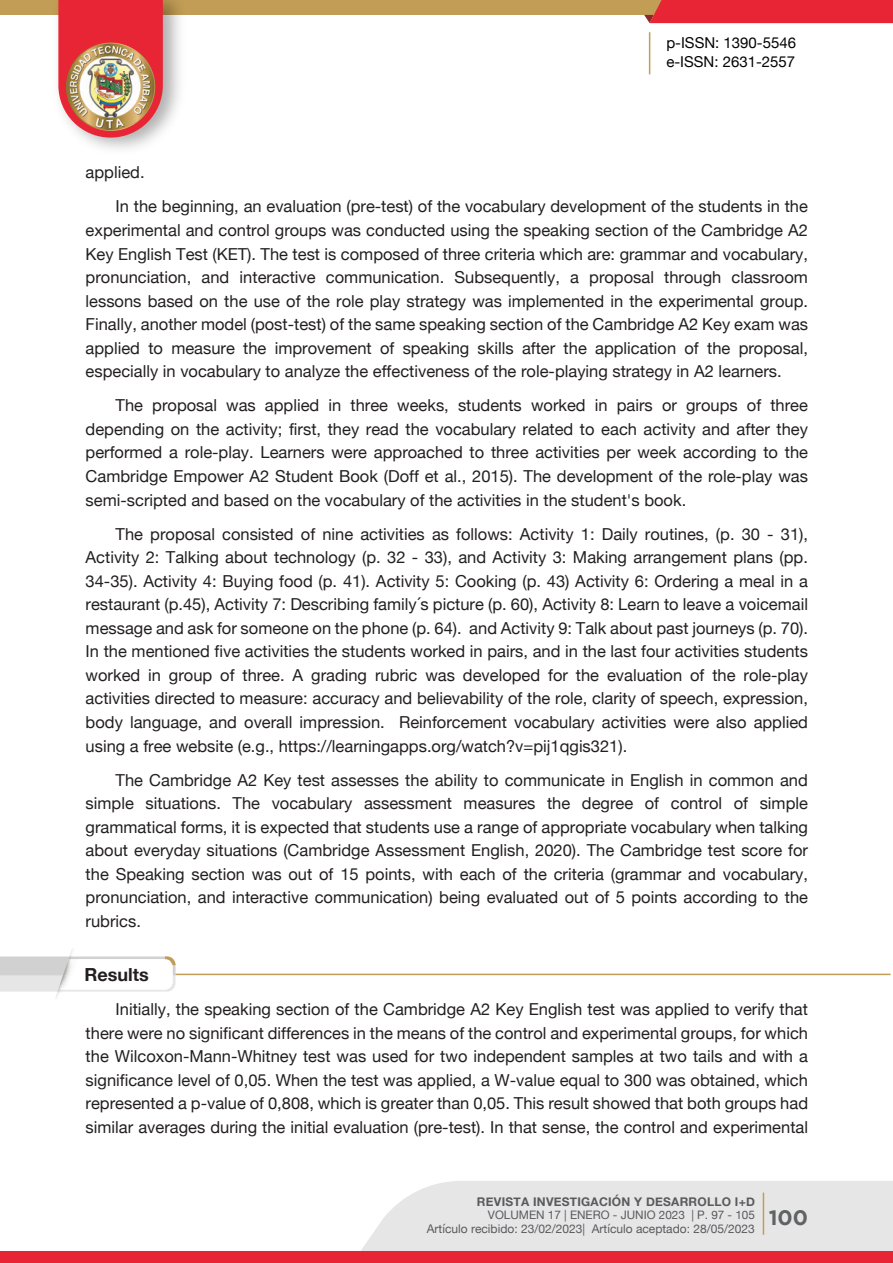
<style>
.page{position:relative;width:893px;height:1263px;background:#fff}
.page>*{position:absolute;margin:0;border:0;box-sizing:border-box;transform-origin:0 0}
.t1{font:700 20.85px "Gotham";color:#606364}
.t2{font:700 18px "Helvetica Neue";color:#231f20}
.t3{font:16.5px/23.5px "Helvetica Neue";color:#231f20;text-align:justify}
.t4{font:15px/18.6px "Helvetica Neue";color:#030303}
.t5{font:12px "Helvetica Neue";color:#595a5c}
.t6{font:700 12px "Helvetica Neue";letter-spacing:.02em;color:#595a5c}
.t7{font:11.7px "Helvetica Neue";color:#595a5c}
</style>
<div class="page">
<div style="left:0;top:0;width:893px;height:15px;background:#c19d55"></div>
<img style="left:58px;top:0;width:105px;height:138px">
<div style="left:644px;top:0;width:249px;height:23px;background:#e72535"></div>
<hr style="left:649px;top:32px;width:1px;height:42px;background:#c19d55">
<div style="left:361px;top:1181px;width:532px;height:70px;background:#e6e6e7"></div>
<div style="left:0;top:1251px;width:893px;height:12px;background:#e72535"></div>
<hr style="left:763px;top:1192px;width:1px;height:43px;background:#c19d55">
<svg style="left:0;top:950px;width:176px;height:49px"></svg>
<hr style="left:176px;top:974px;width:715px;height:1px;background:#c19d55">
<p class="t4" style="left:666px;top:34px;width:131px">p-ISSN: 1390-5546 e-ISSN: 2631-2557</p>
<p class="t3" style="left:116px;top:156px;width:694px;line-height:34px;text-indent:-30px">applied.<br>In the beginning, an evaluation (pre-test) of the vocabulary development of the students in the</p>
<p class="t3" style="left:86px;top:219px;width:724px">experimental and control groups was conducted using the speaking section of the Cambridge A2<br>Key English Test (KET). The test is composed of three criteria which are: grammar and vocabulary, pronunciation, and interactive communication. Subsequently, a proposal through classroom lessons based on the use of the role play strategy was implemented in the experimental group.<br>Finally, another model (post-test) of the same speaking section of the Cambridge A2 Key exam was applied to measure the improvement of speaking skills after the application of the proposal, especially in vocabulary to analyze the effectiveness of the role-playing strategy in A2 learners.</p>
<p class="t3" style="left:86px;top:395px;width:724px;text-indent:30px">The proposal was applied in three weeks, students worked in pairs or groups of three depending on the activity; first, they read the vocabulary related to each activity and after they performed a role-play. Learners were approached to three activities per week according to the Cambridge Empower A2 Student Book (Doff et al., 2015). The development of the role-play was semi-scripted and based on the vocabulary of the activities in the student's book.</p>
<p class="t3" style="left:86px;top:523px;width:724px;text-indent:30px">The proposal consisted of nine activities as follows: Activity 1: Daily routines, (p. 30 - 31), Activity 2: Talking about technology (p. 32 - 33), and Activity 3: Making arrangement plans (pp.<br>34-35). Activity 4: Buying food (p. 41). Activity 5: Cooking (p. 43) Activity 6: Ordering a meal in a restaurant (p.45), Activity 7: Describing family´s picture (p. 60), Activity 8: Learn to leave a voicemail message and ask for someone on the phone (p. 64). and Activity 9: Talk about past journeys (p. 70).<br>In the mentioned five activities the students worked in pairs, and in the last four activities students worked in group of three. A grading rubric was developed for the evaluation of the role-play activities directed to measure: accuracy and believability of the role, clarity of speech, expression, body language, and overall impression. Reinforcement vocabulary activities were also applied using a free website (e.g., https://learningapps.org/watch?v=pij1qgis321).</p>
<p class="t3" style="left:86px;top:769px;width:724px;text-indent:30px">The Cambridge A2 Key test assesses the ability to communicate in English in common and simple situations. The vocabulary assessment measures the degree of control of simple grammatical forms, it is expected that students use a range of appropriate vocabulary when talking about everyday situations (Cambridge Assessment English, 2020). The Cambridge test score for the Speaking section was out of 15 points, with each of the criteria (grammar and vocabulary, pronunciation, and interactive communication) being evaluated out of 5 points according to the rubrics.</p>
<p class="t2" style="left:84px;top:960px;width:66px">Results</p>
<p class="t3" style="left:86px;top:998px;width:724px;text-indent:30px">Initially, the speaking section of the Cambridge A2 Key English test was applied to verify that there were no significant differences in the means of the control and experimental groups, for which the Wilcoxon-Mann-Whitney test was used for two independent samples at two tails and with a significance level of 0,05. When the test was applied, a W-value equal to 300 was obtained, which represented a p-value of 0,808, which is greater than 0,05. This result showed that both groups had similar averages during the initial evaluation (pre-test). In that sense, the control and experimental</p>
<p class="t6" style="left:477px;top:1192px;width:280px">REVISTA INVESTIGACIÓN Y DESARROLLO I+D</p>
<p class="t5" style="left:427px;top:1219px;width:329px">Artículo recibido: 23/02/2023| Artículo aceptado: 28/05/2023</p>
<p class="t7" style="left:488px;top:1206px;width:269px">VOLUMEN 17 | ENERO - JUNIO 2023 | P. 97 - 105</p>
<p class="t1" style="left:769px;top:1205px;width:41px">100</p>
</div>
